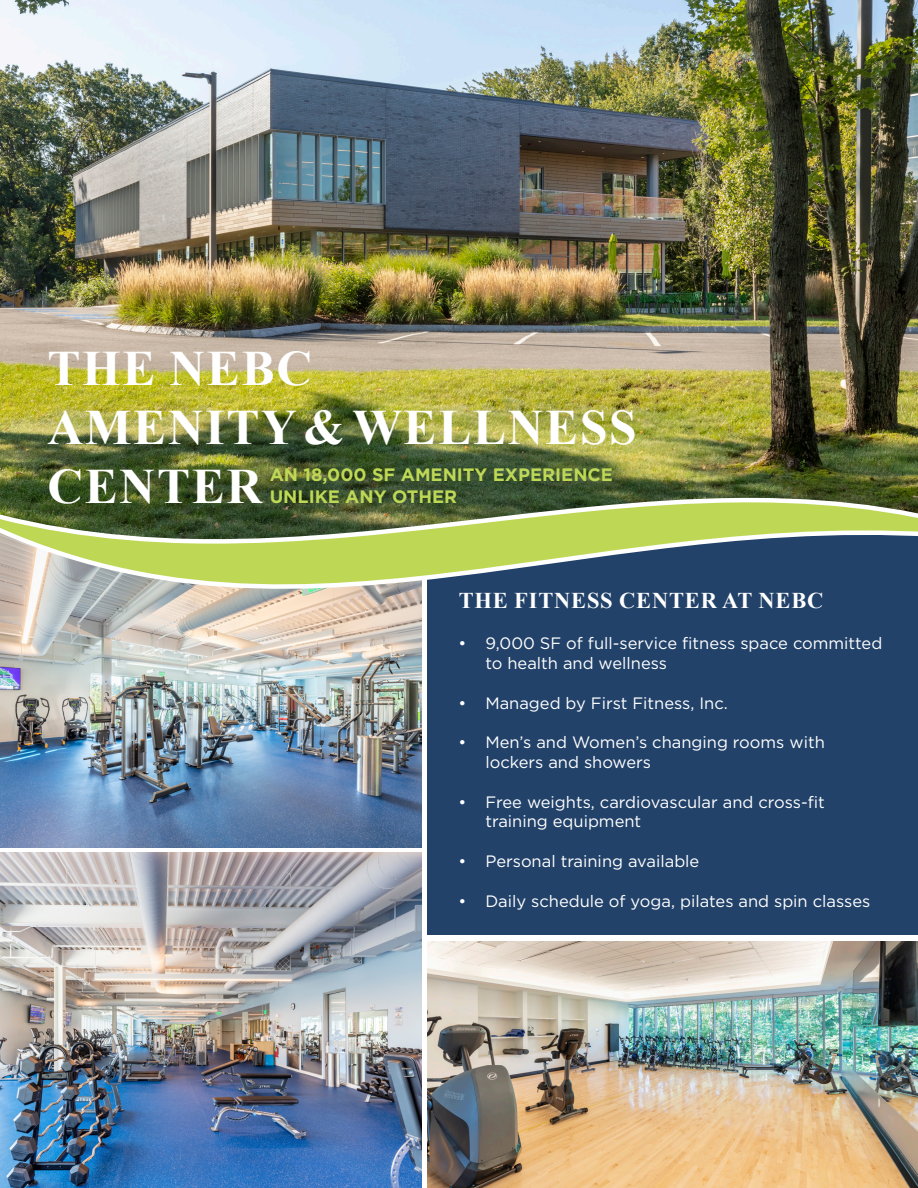
<style>
.page{position:relative;width:918px;height:1188px;background:#fff}
.page>*{position:absolute;margin:0;border:0;box-sizing:border-box;transform-origin:0 0}
.t1{font:700 49.5px "Times New Roman";letter-spacing:.035em;color:#fff}
.t2{font:700 22.5px "Times New Roman";letter-spacing:.035em;color:#fff}
.t3{font:700 18px "Gotham";color:#bed856}
.t4{font:16.5px/19.8px "Gotham";color:#fff}
</style>
<div class="page">
<img style="left:0;top:700px;width:421px;height:147px">
<img style="left:0;top:0;width:918px;height:475px">
<img style="left:428px;top:942px;width:490px;height:246px">
<div style="left:428px;top:528px;width:490px;height:406px;background:#22426a"></div>
<img style="left:0;top:853px;width:421px;height:335px">
<img style="left:0;top:475px;width:918px;height:225px">
<p class="t1" style="left:47px;top:332px;width:266px">THE NEBC</p>
<p class="t1" style="left:47px;top:392px;width:591px">AMENITY &amp; WELLNESS</p>
<p class="t1" style="left:47px;top:451px;width:216px">CENTER</p>
<p class="t3" style="left:270px;top:463px;width:345px">AN 18,000 SF AMENITY EXPERIENCE</p>
<p class="t3" style="left:270px;top:484px;width:189px">UNLIKE ANY OTHER</p>
<p class="t2" style="left:459px;top:584px;width:366px">THE FITNESS CENTER AT NEBC</p>
<p class="t4" style="left:485px;top:633px;width:398px;text-indent:-27px">• 9,000 SF of full-service fitness space committed to health and wellness</p>
<p class="t4" style="left:458px;top:693px;width:271px">• Managed by First Fitness, Inc.</p>
<p class="t4" style="left:485px;top:732px;width:341px;text-indent:-27px">• Men’s and Women’s changing rooms with lockers and showers</p>
<p class="t4" style="left:485px;top:792px;width:341px;text-indent:-27px">• Free weights, cardiovascular and cross-fit training equipment</p>
<p class="t4" style="left:458px;top:851px;width:243px">• Personal training available</p>
<p class="t4" style="left:458px;top:891px;width:413px">• Daily schedule of yoga, pilates and spin classes</p>
</div>
